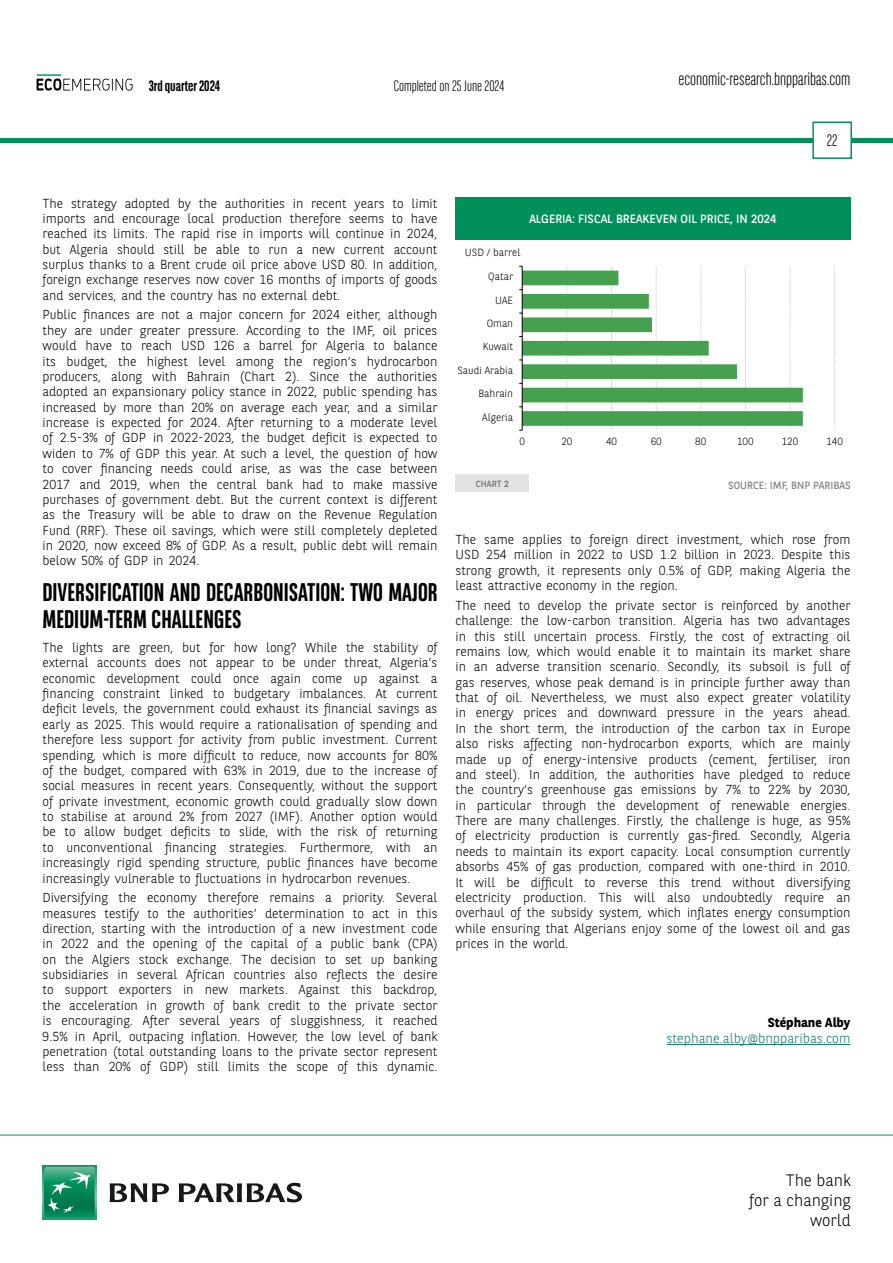
<style>
.page{position:relative;width:893px;height:1263px;background:#fff}
.page>*{position:absolute;margin:0;border:0;box-sizing:border-box;transform-origin:0 0}
.t1{font:700 25.5px/27px "BNPP Sans Condensed";color:#000}
.t2{font:300 18px "BNPP Sans Condensed";color:#000}
.t3{font:300 16.5px/19.8px "BNPP Sans";color:#000;text-align:right}
.t4{font:300 16.5px "BNPP Sans Condensed";color:#000}
.t5{font:300 15px "BNPP Sans Condensed";color:#000}
.t6{font:700 15px "BNPP Sans Condensed";color:#000}
.t7{font:300 13.5px "BNPP Sans";color:#127a6f}
.t8{font:300 13.05px/15.3px "BNPP Sans";color:#000;text-align:justify}
.t9{font:700 13.05px "BNPP Sans";color:#000}
.t10{font:12px "BNPP Sans";color:#fff}
.t11{font:300 10.5px "BNPP Sans";color:#000}
.t12{font:10.5px "BNPP Sans";color:#878787}
.t13{font:9px "BNPP Sans";color:#706f6f}
</style>
<div class="page">
<hr style="left:1px;top:138px;width:892px;height:4px;background:#00915b">
<svg style="left:812px;top:121px;width:41px;height:38px"></svg>
<svg style="left:43px;top:1166px;width:53px;height:53px"></svg>
<svg style="left:44px;top:1167px;width:51px;height:51px;background:#26996e"></svg>
<svg style="left:110px;top:1183px;width:59px;height:19px"></svg>
<svg style="left:179px;top:1183px;width:123px;height:19px"></svg>
<hr style="left:0;top:1135px;width:893px;height:1px;background:#00915b">
<svg style="left:37px;top:74px;width:96px;height:17px"></svg>
<hr style="left:666px;top:1044px;width:184px;height:1px;background:#127a6f">
<svg style="left:834px;top:266px;width:1px;height:164px"></svg>
<svg style="left:519px;top:266px;width:284px;height:165px"></svg>
<div style="left:455px;top:198px;width:396px;height:42px;background:#00915b"></div>
<div style="left:456px;top:474px;width:73px;height:18px;background:#e3e3e3"></div>
<p class="t6" style="left:149px;top:77px;width:73px">3rd quarter 2024</p>
<p class="t5" style="left:394px;top:76px;width:112px">Completed on 25 June 2024</p>
<h2 class="t2" style="left:678px;top:67px;width:174px">economic-research.bnpparibas.com</h2>
<p class="t4" style="left:827px;top:130px;width:12px">22</p>
<p class="t8" style="left:43px;top:195px;width:396px">The strategy adopted by the authorities in recent years to limit imports and encourage local production therefore seems to have reached its limits. The rapid rise in imports will continue in 2024, but Algeria should still be able to run a new current account surplus thanks to a Brent crude oil price above USD 80. In addition, foreign exchange reserves now cover 16 months of imports of goods and services, and the country has no external debt.</p>
<p class="t8" style="left:43px;top:307px;width:397px">Public finances are not a major concern for 2024 either, although they are under greater pressure. According to the IMF, oil prices would have to reach USD 126 a barrel for Algeria to balance its budget, the highest level among the region’s hydrocarbon producers, along with Bahrain (Chart 2). Since the authorities adopted an expansionary policy stance in 2022, public spending has increased by more than 20% on average each year, and a similar increase is expected for 2024. After returning to a moderate level of 2.5-3% of GDP in 2022-2023, the budget deficit is expected to widen to 7% of GDP this year. At such a level, the question of how to cover financing needs could arise, as was the case between 2017 and 2019, when the central bank had to make massive purchases of government debt. But the current context is different as the Treasury will be able to draw on the Revenue Regulation Fund (RRF). These oil savings, which were still completely depleted in 2020, now exceed 8% of GDP. As a result, public debt will remain below 50% of GDP in 2024.</p>
<h1 class="t1" style="left:43px;top:579px;width:396px">DIVERSIFICATION AND DECARBONISATION: TWO MAJOR<br>MEDIUM-TERM CHALLENGES</h1>
<p class="t8" style="left:43px;top:639px;width:396px">The lights are green, but for how long? While the stability of external accounts does not appear to be under threat, Algeria’s economic development could once again come up against a financing constraint linked to budgetary imbalances. At current deficit levels, the government could exhaust its financial savings as early as 2025. This would require a rationalisation of spending and therefore less support for activity from public investment. Current spending, which is more difficult to reduce, now accounts for 80% of the budget, compared with 63% in 2019, due to the increase of social measures in recent years. Consequently, without the support of private investment, economic growth could gradually slow down to stabilise at around 2% from 2027 (IMF). Another option would be to allow budget deficits to slide, with the risk of returning to unconventional financing strategies. Furthermore, with an increasingly rigid spending structure, public finances have become increasingly vulnerable to fluctuations in hydrocarbon revenues.</p>
<p class="t8" style="left:43px;top:889px;width:396px">Diversifying the economy therefore remains a priority. Several measures testify to the authorities’ determination to act in this direction, starting with the introduction of a new investment code in 2022 and the opening of the capital of a public bank (CPA) on the Algiers stock exchange. The decision to set up banking subsidiaries in several African countries also reflects the desire to support exporters in new markets. Against this backdrop, the acceleration in growth of bank credit to the private sector is encouraging. After several years of sluggishness, it reached 9.5% in April, outpacing inflation. However, the low level of bank penetration (total outstanding loans to the private sector represent less than 20% of GDP) still limits the scope of this dynamic.</p>
<p class="t10" style="left:529px;top:211px;width:249px">ALGERIA: FISCAL BREAKEVEN OIL PRICE, IN 2024</p>
<p class="t11" style="left:465px;top:245px;width:57px">USD / barrel</p>
<p class="t11" style="left:488px;top:269px;width:26px">Qatar</p>
<p class="t11" style="left:495px;top:293px;width:19px">UAE</p>
<p class="t11" style="left:487px;top:316px;width:28px">Oman</p>
<p class="t11" style="left:483px;top:339px;width:32px">Kuwait</p>
<p class="t11" style="left:457px;top:363px;width:57px">Saudi Arabia</p>
<p class="t11" style="left:478px;top:386px;width:36px">Bahrain</p>
<p class="t11" style="left:482px;top:410px;width:32px">Algeria</p>
<p class="t11" style="left:519px;top:434px;width:7px">0</p>
<p class="t11" style="left:561px;top:434px;width:13px">20</p>
<p class="t11" style="left:606px;top:434px;width:13px">40</p>
<p class="t11" style="left:651px;top:434px;width:13px">60</p>
<p class="t11" style="left:695px;top:434px;width:13px">80</p>
<p class="t11" style="left:737px;top:434px;width:18px">100</p>
<p class="t11" style="left:782px;top:434px;width:18px">120</p>
<p class="t11" style="left:826px;top:434px;width:18px">140</p>
<p class="t13" style="left:476px;top:478px;width:35px">CHART 2</p>
<p class="t12" style="left:728px;top:478px;width:124px">SOURCE: IMF, BNP PARIBAS</p>
<p class="t8" style="left:455px;top:531px;width:396px">The same applies to foreign direct investment, which rose from USD 254 million in 2022 to USD 1.2 billion in 2023. Despite this strong growth, it represents only 0.5% of GDP, making Algeria the least attractive economy in the region.</p>
<p class="t8" style="left:455px;top:597px;width:396px">The need to develop the private sector is reinforced by another challenge: the low-carbon transition. Algeria has two advantages in this still uncertain process. Firstly, the cost of extracting oil remains low, which would enable it to maintain its market share in an adverse transition scenario. Secondly, its subsoil is full of gas reserves, whose peak demand is in principle further away than that of oil. Nevertheless, we must also expect greater volatility in energy prices and downward pressure in the years ahead.<br>In the short term, the introduction of the carbon tax in Europe also risks affecting non-hydrocarbon exports, which are mainly made up of energy-intensive products (cement, fertiliser, iron and steel). In addition, the authorities have pledged to reduce the country’s greenhouse gas emissions by 7% to 22% by 2030, in particular through the development of renewable energies.<br>There are many challenges. Firstly, the challenge is huge, as 95% of electricity production is currently gas-fired. Secondly, Algeria needs to maintain its export capacity. Local consumption currently absorbs 45% of gas production, compared with one-third in 2010.<br>It will be difficult to reverse this trend without diversifying electricity production. This will also undoubtedly require an overhaul of the subsidy system, which inflates energy consumption while ensuring that Algerians enjoy some of the lowest oil and gas prices in the world.</p>
<p class="t9" style="left:768px;top:1013px;width:84px">Stéphane Alby</p>
<p class="t7" style="left:666px;top:1029px;width:185px">stephane.alby@bnpparibas.com</p>
<p class="t3" style="left:749px;top:1170px;width:103px">The bank<br>for a changing world</p>
</div>
